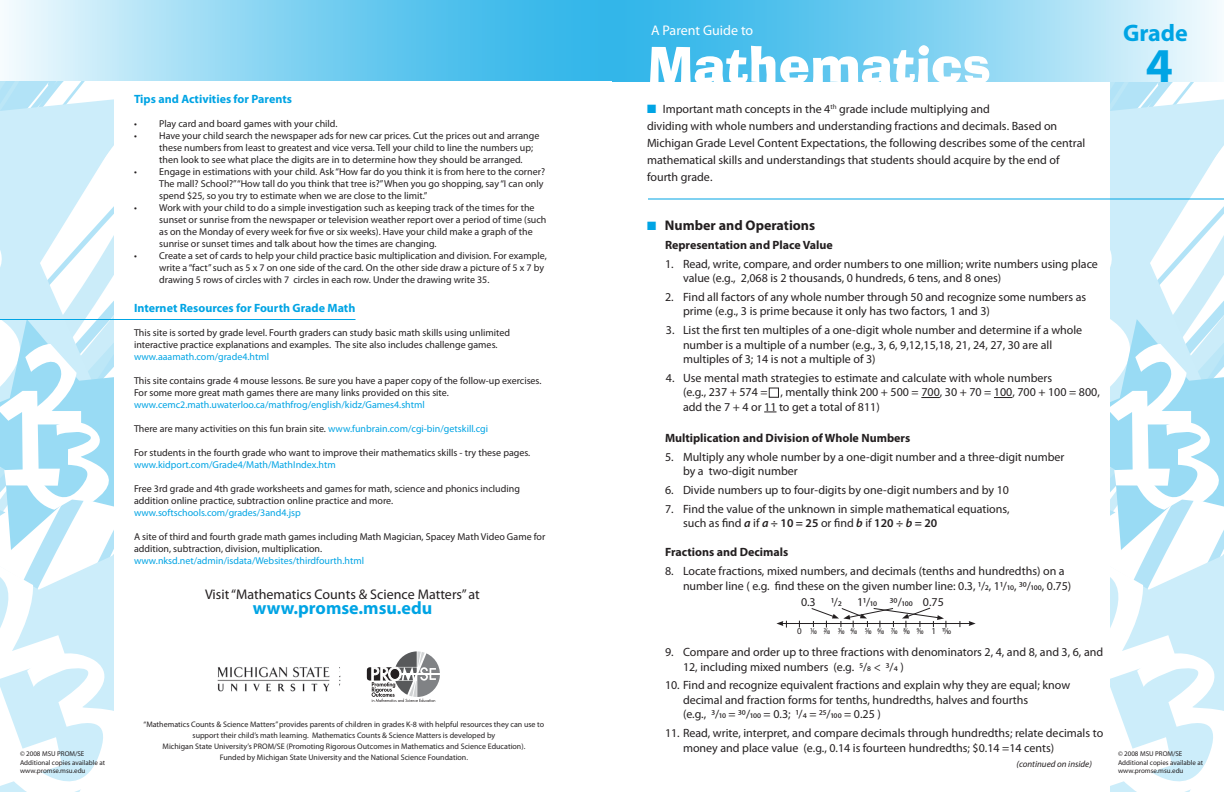
<style>
.page{position:relative;width:1224px;height:792px;background:#fff}
.page>*{position:absolute;margin:0;border:0;box-sizing:border-box;transform-origin:0 0}
.t1{font:50.1px "Ad Lib BT";color:#fff}
.t2{font:700 48.9px "Myriad Pro";color:#00a4e4}
.t3{font:700 24px "Myriad Pro";color:#00a4e4}
.t4{font:700 18px "Myriad Pro";color:#00a4e4}
.t5{font:14px "Myriad Pro";color:#231f20}
.t6{font:700 14px "Myriad Pro";color:#231f20}
.t7{font:14px "Myriad Pro";color:#fff}
.t8{font:12px/14.4px "Myriad Pro";color:#231f20}
.t9{font:700 12px "Myriad Pro";color:#231f20}
.t10{font:700 12px "Myriad Pro";color:#00a4e4}
.t11{font:10px/12px "Myriad Pro";color:#231f20}
.t12{font:10px "Myriad Pro";color:#00a4e4}
.t13{font:condensed 9px "Myriad Pro";letter-spacing:-.04em;color:#231f20}
.t14{font:italic 9px "Myriad Pro";color:#231f20}
.t15{font:8px/11px "Myriad Pro";color:#231f20;text-align:center}
.t16{font:7px/8.4px "Myriad Pro";color:#231f20}
.s1{color:#00a4e4}
.s2{font-weight:600;font-style:italic}
.s3{font-weight:600}
.s4{font-stretch:normal}
</style>
<div class="page">
<hr style="left:782px;top:623px;width:188px;height:1px;background:#231f20">
<svg style="left:969px;top:621px;width:7px;height:5px"></svg>
<svg style="left:776px;top:621px;width:11px;height:7px"></svg>
<svg style="left:0;top:81px;width:114px;height:114px;fill:#ccedfa"></svg>
<svg style="left:0;top:195px;width:114px;height:597px"></svg>
<hr style="left:0;top:319px;width:356px;height:1px;background:#00a4e4">
<svg style="left:7px;top:0;width:605px;height:81px;background:#81d2f1"></svg>
<svg style="left:1110px;top:81px;width:114px;height:114px;background:#d1eefa"></svg>
<svg style="left:1110px;top:195px;width:114px;height:597px"></svg>
<svg style="left:612px;top:0;width:607px;height:81px;background:#81d2f1"></svg>
<svg style="left:921px;top:397px;width:19px;height:1px"></svg>
<svg style="left:994px;top:397px;width:18px;height:1px"></svg>
<svg style="left:764px;top:412px;width:13px;height:1px"></svg>
<hr style="left:648px;top:198px;width:576px;height:2px;background:#00a4e4">
<svg style="left:811px;top:607px;width:135px;height:21px"></svg>
<img style="left:217px;top:666px;width:113px;height:26px">
<svg style="left:367px;top:651px;width:73px;height:51px"></svg>
<div style="left:769px;top:388px;width:10px;height:10px;border:1px solid #231f20"></div>
<p class="t10" style="left:134px;top:91px;width:159px">Tips and Activities for Parents</p>
<p class="t11" style="left:134px;top:117px;width:205px">• Play card and board games with your child.</p>
<p class="t11" style="left:159px;top:129px;width:382px;text-indent:-25px">• Have your child search the newspaper ads for new car prices. Cut the prices out and arrange these numbers from least to greatest and vice versa. Tell your child to line the numbers up; then look to see what place the digits are in to determine how they should be arranged.</p>
<p class="t11" style="left:159px;top:165px;width:387px;text-indent:-25px">• Engage in estimations with your child. Ask “How far do you think it is from here to the corner?<br>The mall? School?”“How tall do you think that tree is?”When you go shopping, say “I can only spend $25, so you try to estimate when we are close to the limit.”</p>
<p class="t11" style="left:159px;top:201px;width:389px;text-indent:-25px">• Work with your child to do a simple investigation such as keeping track of the times for the sunset or sunrise from the newspaper or television weather report over a period of time (such as on the Monday of every week for five or six weeks). Have your child make a graph of the sunrise or sunset times and talk about how the times are changing.</p>
<p class="t11" style="left:159px;top:249px;width:389px;text-indent:-25px">• Create a set of cards to help your child practice basic multiplication and division. For example, write a “fact”such as 5 x 7 on one side of the card. On the other side draw a picture of 5 x 7 by drawing 5 rows of circles with 7 circles in each row. Under the drawing write 35.</p>
<p class="t10" style="left:134px;top:300px;width:223px">Internet Resources for Fourth Grade Math</p>
<p class="t11" style="left:134px;top:326px;width:377px">This site is sorted by grade level. Fourth graders can study basic math skills using unlimited interactive practice explanations and examples. The site also includes challenge games.</p>
<p class="t12" style="left:134px;top:350px;width:137px">www.aaamath.com/grade4.html</p>
<p class="t11" style="left:134px;top:374px;width:409px">This site contains grade 4 mouse lessons. Be sure you have a paper copy of the follow-up exercises.<br>For some more great math games there are many links provided on this site.</p>
<p class="t12" style="left:134px;top:398px;width:292px">www.cemc2.math.uwaterloo.ca/mathfrog/english/kidz/Games4.shtml</p>
<p class="t11" style="left:134px;top:422px;width:356px">There are many activities on this fun brain site. <span class="s1">www.funbrain.com/cgi-bin/getskill.cgi</span></p>
<p class="t11" style="left:134px;top:446px;width:398px">For students in the fourth grade who want to improve their mathematics skills - try these pages.</p>
<p class="t12" style="left:134px;top:458px;width:203px">www.kidport.com/Grade4/Math/MathIndex.htm</p>
<p class="t11" style="left:134px;top:482px;width:387px">Free 3rd grade and 4th grade worksheets and games for math, science and phonics including addition online practice, subtraction online practice and more.</p>
<p class="t12" style="left:134px;top:506px;width:168px">www.softschools.com/grades/3and4.jsp</p>
<p class="t11" style="left:134px;top:530px;width:413px">A site of third and fourth grade math games including Math Magician, Spacey Math Video Game for addition, subtraction, division, multiplication.</p>
<p class="t12" style="left:134px;top:554px;width:232px">www.nksd.net/admin/isdata/Websites/thirdfourth.html</p>
<h3 class="t5" style="left:205px;top:585px;width:276px">Visit“Mathematics Counts &amp; Science Matters” at</h3>
<h3 class="t4" style="left:253px;top:596px;width:181px">www.promse.msu.edu</h3>
<p class="t16" style="left:20px;top:750px;width:87px">© 2008 MSU PROM/SE<br>Additional copies available at www.promse.msu.edu</p>
<p class="t15" style="left:144px;top:719px;width:402px">“Mathematics Counts &amp; Science Matters”provides parents of children in grades K-8 with helpful resources they can use to support their child’s math learning. Mathematics Counts &amp; Science Matters is developed by<br>Michigan State University’s PROM/SE (Promoting Rigorous Outcomes in Mathematics and Science Education).<br>Funded by Michigan State University and the National Science Foundation.</p>
<h3 class="t7" style="left:651px;top:22px;width:104px">A Parent Guide to</h3>
<h1 class="t1" style="left:648px;top:33px;width:345px">Mathematics</h1>
<p class="t8" style="left:647px;top:100px;width:440px;line-height:17px"><span class="s1">■</span> Important math concepts in the 4<sup>th</sup> grade include multiplying and<br>dividing with whole numbers and understanding fractions and decimals. Based on Michigan Grade Level Content Expectations, the following describes some of the central mathematical skills and understandings that students should acquire by the end of fourth grade.</p>
<h3 class="t6" style="left:647px;top:216px;width:170px"><span class="s1">■</span> Number and Operations</h3>
<p class="t9" style="left:665px;top:237px;width:169px">Representation and Place Value</p>
<p class="t8" style="left:683px;top:256px;width:416px;text-indent:-18px">1. Read, write, compare, and order numbers to one million; write numbers using place value (e.g., 2,068 is 2 thousands, 0 hundreds, 6 tens, and 8 ones)</p>
<p class="t8" style="left:683px;top:290px;width:405px;text-indent:-18px">2. Find all factors of any whole number through 50 and recognize some numbers as prime (e.g., 3 is prime because it only has two factors, 1 and 3)</p>
<p class="t8" style="left:683px;top:323px;width:401px;text-indent:-17px">3. List the first ten multiples of a one-digit whole number and determine if a whole number is a multiple of a number (e.g., 3, 6, 9,12,15,18, 21, 24, 27, 30 are all multiples of 3; 14 is not a multiple of 3)</p>
<p class="t8" style="left:683px;top:371px;width:418px;text-indent:-17px">4. Use mental math strategies to estimate and calculate with whole numbers<br>(e.g., 237 + 574 = , mentally think 200 + 500 = 700, 30 + 70 = 100, 700 + 100 = 800, add the 7 + 4 or 11 to get a total of 811)</p>
<p class="t9" style="left:665px;top:430px;width:247px">Multiplication and Division of Whole Numbers</p>
<p class="t8" style="left:683px;top:449px;width:383px;text-indent:-18px">5. Multiply any whole number by a one-digit number and a three-digit number by a two-digit number</p>
<p class="t8" style="left:665px;top:483px;width:345px">6. Divide numbers up to four-digits by one-digit numbers and by 10</p>
<p class="t8" style="left:683px;top:502px;width:328px;text-indent:-18px">7. Find the value of the unknown in simple mathematical equations, such as find <span class="s2">a</span> if <span class="s2">a</span> <span class="s3">÷ 10 = 25</span> or find <span class="s2">b</span> if <span class="s3">120 ÷</span> <span class="s2">b</span> <span class="s3">= 20</span></p>
<p class="t9" style="left:665px;top:544px;width:125px">Fractions and Decimals</p>
<p class="t8" style="left:683px;top:564px;width:390px;text-indent:-18px">8. Locate fractions, mixed numbers, and decimals (tenths and hundredths) on a number line ( e.g. find these on the given number line: 0.3, 1/2, 11/10, 30/100, 0.75)</p>
<p class="t8" style="left:801px;top:595px;width:16px">0.3</p>
<p class="t8" style="left:831px;top:595px;width:12px">1/2</p>
<p class="t8" style="left:857px;top:595px;width:88px">11/10 30/100 0.75</p>
<p class="t13" style="left:797px;top:625px;width:156px"><span class="s4">0</span> 1/10 2/10 3/10 4/10 5/10 6/10 7/10 8/10 9/10 <span class="s4">1 11/10</span></p>
<p class="t8" style="left:683px;top:645px;width:422px;text-indent:-18px">9. Compare and order up to three fractions with denominators 2, 4, and 8, and 3, 6, and<br>12, including mixed numbers (e.g. 5/8 &lt; 3/4 )</p>
<p class="t8" style="left:683px;top:678px;width:389px;text-indent:-18px">10. Find and recognize equivalent fractions and explain why they are equal; know decimal and fraction forms for tenths, hundredths, halves and fourths<br>(e.g., 3/10 = 30/100 = 0.3; 1/4 = 25/100 = 0.25 )</p>
<p class="t8" style="left:683px;top:726px;width:422px;text-indent:-18px">11. Read, write, interpret, and compare decimals through hundredths; relate decimals to money and place value (e.g., 0.14 is fourteen hundredths; $0.14 =14 cents)</p>
<p class="t14" style="left:1017px;top:758px;width:77px">(continued on inside)</p>
<h3 class="t3" style="left:1123px;top:17px;width:66px">Grade</h3>
<h2 class="t2" style="left:1146px;top:33px;width:29px">4</h2>
<p class="t16" style="left:1118px;top:750px;width:87px">© 2008 MSU PROM/SE<br>Additional copies available at www.promse.msu.edu</p>
</div>
